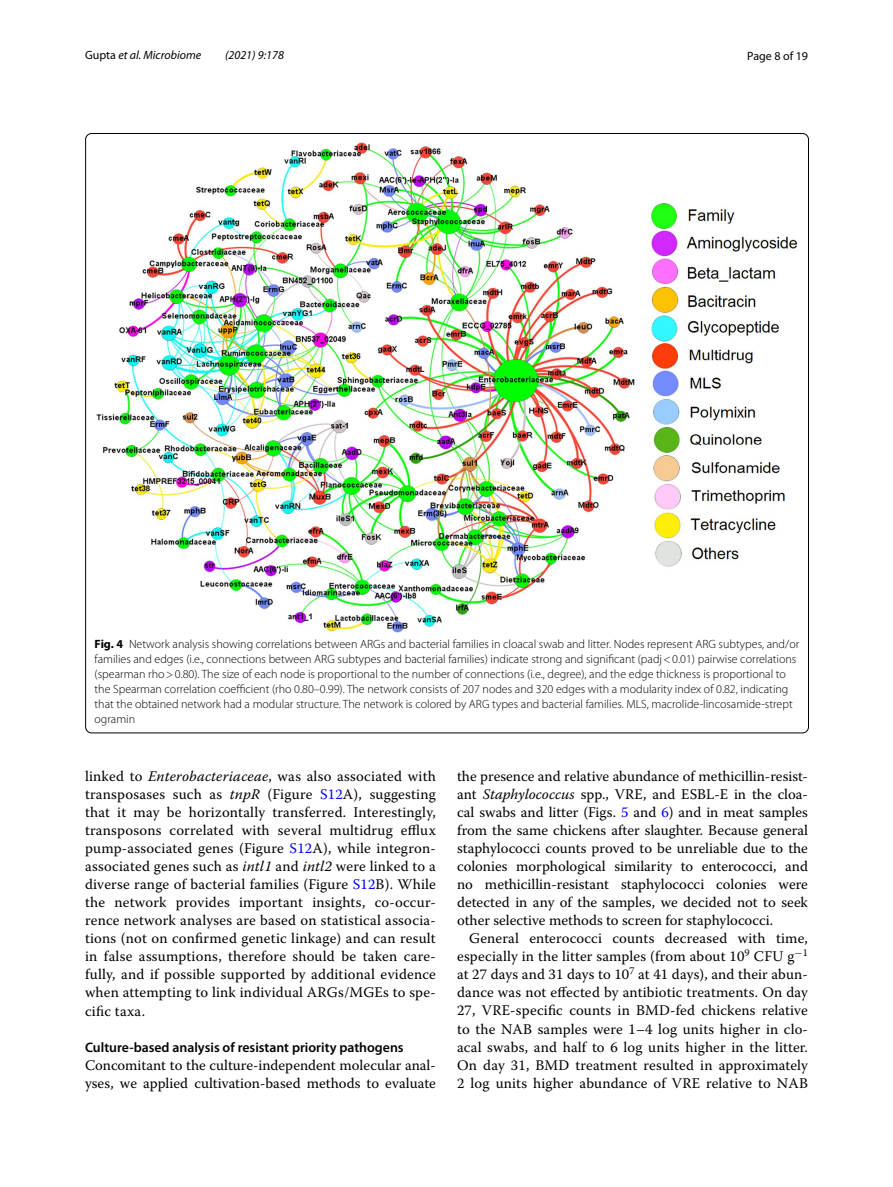
<style>
.page{position:relative;width:893px;height:1187px;background:#fff}
.page>*{position:absolute;margin:0;border:0;box-sizing:border-box;transform-origin:0 0}
.t1{font:14.7px/18px "Warnock Pro";letter-spacing:.005em;color:#000;text-align:justify}
.t2{font:600 13.8px "Myriad Pro";color:#000}
.t3{font:300 12px/15px "Myriad Pro";color:#000}
.t4{font:italic 12px "Myriad Pro";color:#000}
.t5{font:12px "Myriad Pro";color:#000}
.s1{font-style:normal}
.s2{font-weight:700}
.s3{font-style:italic}
.s4{color:#00f}
</style>
<div class="page">
<img style="left:97px;top:142px;width:700px;height:490px">
<p class="t4" style="left:85px;top:48px;width:118px"><span class="s1">Gupta</span> et al. Microbiome</p>
<p class="t4" style="left:225px;top:48px;width:60px">(2021) 9:178</p>
<p class="t5" style="left:747px;top:48px;width:62px">Page 8 of 19</p>
<p class="t3" style="left:95px;top:636px;width:706px"><span class="s2">Fig. 4</span> Network analysis showing correlations between ARGs and bacterial families in cloacal swab and litter. Nodes represent ARG subtypes, and/or families and edges (i.e., connections between ARG subtypes and bacterial families) indicate strong and significant (padj&lt;0.01) pairwise correlations (spearman rho&gt;0.80). The size of each node is proportional to the number of connections (i.e., degree), and the edge thickness is proportional to the Spearman correlation coefficient (rho 0.80–0.99). The network consists of 207 nodes and 320 edges with a modularity index of 0.82, indicating that the obtained network had a modular structure. The network is colored by ARG types and bacterial families. MLS, macrolide-lincosamide-strept ogramin</p>
<p class="t1" style="left:85px;top:767px;width:352px">linked to <span class="s3">Enterobacteriaceae</span>, was also associated with transposases such as <span class="s3">tnpR</span> (Figure <span class="s4">S12</span>A), suggesting that it may be horizontally transferred. Interestingly, transposons correlated with several multidrug efflux pump-associated genes (Figure <span class="s4">S12</span>A), while integron&shy;associated genes such as <span class="s3">intl1</span> and <span class="s3">intl2</span> were linked to a diverse range of bacterial families (Figure <span class="s4">S12</span>B). While the network provides important insights, co-occur&shy;rence network analyses are based on statistical associa&shy;tions (not on confirmed genetic linkage) and can result in false assumptions, therefore should be taken care&shy;fully, and if possible supported by additional evidence when attempting to link individual ARGs/MGEs to spe&shy;cific taxa.</p>
<p class="t2" style="left:85px;top:1037px;width:320px">Culture‑based analysis of resistant priority pathogens</p>
<p class="t1" style="left:85px;top:1055px;width:352px">Concomitant to the culture-independent molecular anal&shy;yses, we applied cultivation-based methods to evaluate</p>
<p class="t1" style="left:457px;top:767px;width:352px">the presence and relative abundance of methicillin-resist&shy;ant <span class="s3">Staphylococcus</span> spp., VRE, and ESBL-E in the cloa&shy;cal swabs and litter (Figs. <span class="s4">5</span> and <span class="s4">6</span>) and in meat samples from the same chickens after slaughter. Because general staphylococci counts proved to be unreliable due to the colonies morphological similarity to enterococci, and no methicillin-resistant staphylococci colonies were detected in any of the samples, we decided not to seek other selective methods to screen for staphylococci.</p>
<p class="t1" style="left:457px;top:929px;width:352px;text-indent:12px">General enterococci counts decreased with time, especially in the litter samples (from about 10<sup>9</sup> CFU g<sup>−</sup><sup>1 </sup>at 27 days and 31 days to 10<sup>7</sup> at 41 days), and their abun&shy;dance was not effected by antibiotic treatments. On day 27, VRE-specific counts in BMD-fed chickens relative to the NAB samples were 1–4 log units higher in clo&shy;acal swabs, and half to 6 log units higher in the litter.<br>On day 31, BMD treatment resulted in approximately 2 log units higher abundance of VRE relative to NAB</p>
</div>
